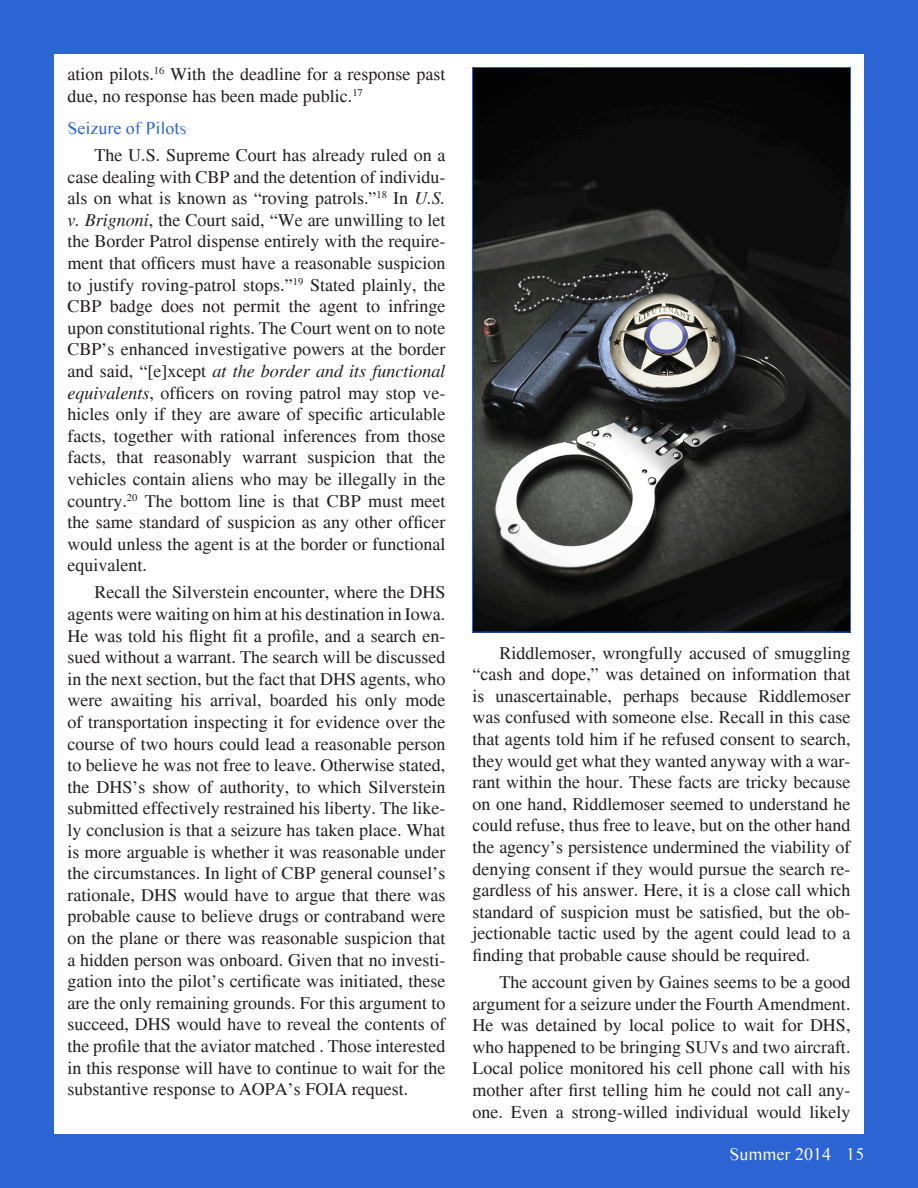
<style>
.page{position:relative;width:918px;height:1188px;background:#2c64d4}
.page>*{position:absolute;margin:0;border:0;box-sizing:border-box;transform-origin:0 0}
.t1{font:18px/21.6px "Times";color:#231f20;text-align:justify}
.Heading{font:18px "Times Sans Serif";color:#2c64d4}
.t2{font:18px "Times Sans Serif";color:#fff}
.s1{font-style:italic}
</style>
<div class="page">
<div style="left:54px;top:54px;width:810px;height:1080px;background:#fff"></div>
<img style="left:474px;top:69px;width:375px;height:562px">
<p class="t1" style="left:68px;top:63px;width:380px">ation pilots.<sup>16</sup> With the deadline for a response past due, no response has been made public.<sup>17</sup></p>
<p class="Heading" style="left:68px;top:116px;width:120px">Seizure of Pilots</p>
<p class="t1" style="left:68px;top:144px;width:380px;text-indent:27px">The U.S. Supreme Court has already ruled on a case dealing with CBP and the detention of individu&shy;als on what is known as “roving patrols.”<sup>18</sup> In <span class="s1">U.S. v. Brignoni</span>, the Court said, “We are unwilling to let the Border Patrol dispense entirely with the require&shy;ment that officers must have a reasonable suspicion to justify roving-patrol stops.”<sup>19</sup> Stated plainly, the CBP badge does not permit the agent to infringe upon constitutional rights. The Court went on to note CBP’s enhanced investigative powers at the border and said, “[e]xcept <span class="s1">at the border and its functional equivalents</span>, officers on roving patrol may stop ve&shy;hicles only if they are aware of specific articulable facts, together with rational inferences from those facts, that reasonably warrant suspicion that the vehicles contain aliens who may be illegally in the country.<sup>20</sup> The bottom line is that CBP must meet the same standard of suspicion as any other officer would unless the agent is at the border or functional equivalent.</p>
<p class="t1" style="left:68px;top:582px;width:380px;text-indent:27px">Recall the Silverstein encounter, where the DHS agents were waiting on him at his destination in Iowa.<br>He was told his flight fit a profile, and a search en&shy;sued without a warrant. The search will be discussed in the next section, but the fact that DHS agents, who were awaiting his arrival, boarded his only mode of transportation inspecting it for evidence over the course of two hours could lead a reasonable person to believe he was not free to leave. Otherwise stated, the DHS’s show of authority, to which Silverstein submitted effectively restrained his liberty. The like&shy;ly conclusion is that a seizure has taken place. What is more arguable is whether it was reasonable under the circumstances. In light of CBP general counsel’s rationale, DHS would have to argue that there was probable cause to believe drugs or contraband were on the plane or there was reasonable suspicion that a hidden person was onboard. Given that no investi&shy;gation into the pilot’s certificate was initiated, these are the only remaining grounds. For this argument to succeed, DHS would have to reveal the contents of the profile that the aviator matched . Those interested in this response will have to continue to wait for the substantive response to AOPA’s FOIA request.</p>
<p class="t1" style="left:472px;top:642px;width:380px;text-indent:27px">Riddlemoser, wrongfully accused of smuggling “cash and dope,” was detained on information that is unascertainable, perhaps because Riddlemoser was confused with someone else. Recall in this case that agents told him if he refused consent to search, they would get what they wanted anyway with a war&shy;rant within the hour. These facts are tricky because on one hand, Riddlemoser seemed to understand he could refuse, thus free to leave, but on the other hand the agency’s persistence undermined the viability of denying consent if they would pursue the search re&shy;gardless of his answer. Here, it is a close call which standard of suspicion must be satisfied, but the ob&shy;jectionable tactic used by the agent could lead to a finding that probable cause should be required.</p>
<p class="t1" style="left:472px;top:971px;width:379px;text-indent:27px">The account given by Gaines seems to be a good argument for a seizure under the Fourth Amendment.<br>He was detained by local police to wait for DHS, who happened to be bringing SUVs and two aircraft.<br>Local police monitored his cell phone call with his mother after first telling him he could not call any&shy;one. Even a strong-willed individual would likely</p>
<p class="t2" style="left:730px;top:1142px;width:136px">Summer 2014 15</p>
</div>
